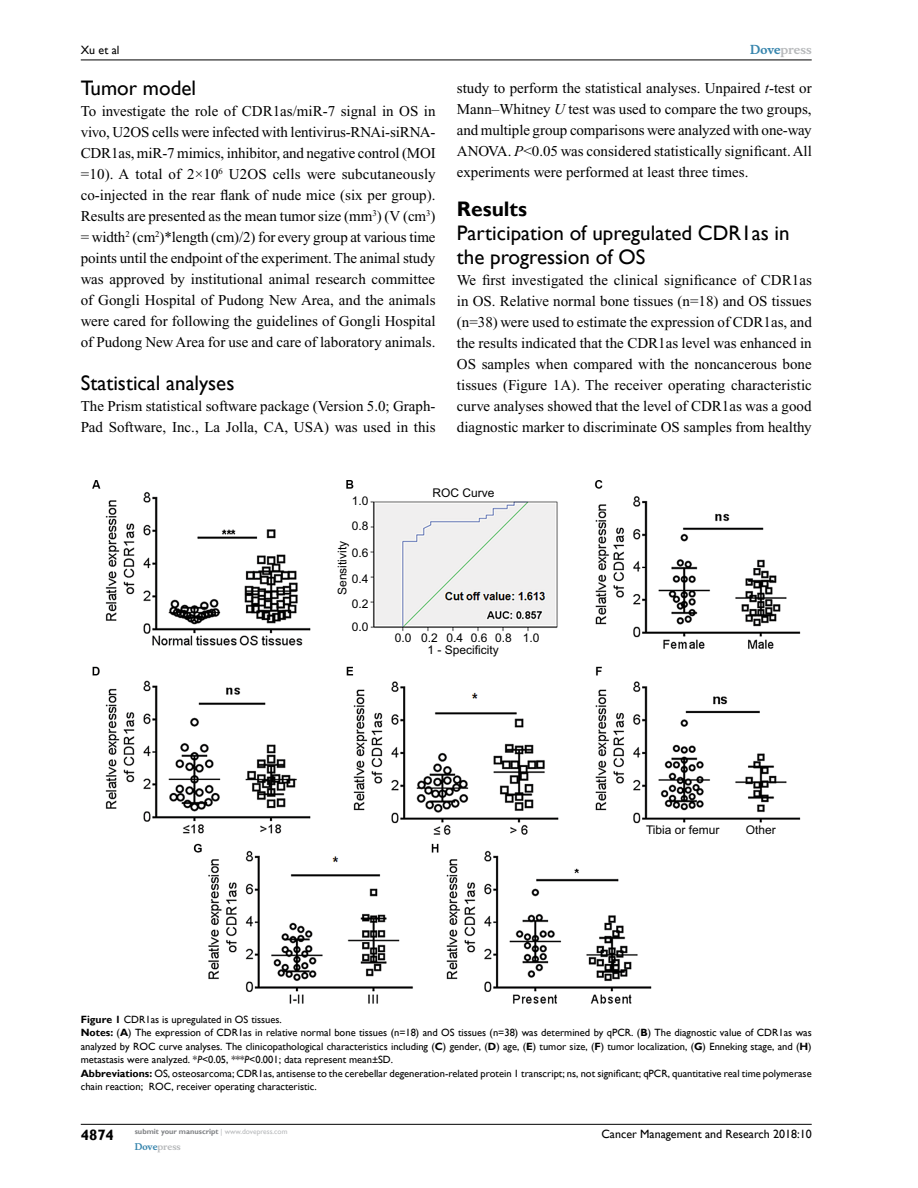
<style>
.page{position:relative;width:918px;height:1188px;background:#fff}
.page>*{position:absolute;margin:0;border:0;box-sizing:border-box;transform-origin:0 0}
.t1{font:21px/24px "Gill Sans";color:#000}
.t2{font:700 21px "Gill Sans";color:#000}
.t3{font:15px/21px "Times New Roman";color:#000;text-align:justify}
.t4{font:700 15px "Gill Sans";color:#000}
.t5{font:12px/12.5px "Arial";color:#000}
.t6{font:12px "Gill Sans";color:#000}
.t7{font:700 12px "Musee";color:#b8babc}
.t8{font:10.5px/13.5px "Gill Sans";color:#000}
.t9{font:700 9px "Musee";color:#b8babc}
.t10{font:700 7.5px "Gill Sans";color:#808285}
.s1{color:#3785ad}
.s2{font-style:italic}
.s3{font-weight:700}
.s4{font-weight:400;color:#b8babc}
</style>
<div class="page">
<hr style="left:81px;top:1124px;width:731px;height:1px;background:#000">
<hr style="left:81px;top:60px;width:731px;height:1px;background:#000">
<img style="left:92px;top:480px;width:708px;height:523px">
<div style="left:641px;top:823px;width:141px;height:16px;background:#fff"></div>
<p class="t6" style="left:81px;top:43px;width:40px">Xu et al</p>
<h1 class="t1" style="left:81px;top:77px;width:117px">Tumor model</h1>
<p class="t3" style="left:81px;top:101px;width:356px">To investigate the role of CDR1as/miR-7 signal in OS in vivo, U2OS cells were infected with lentivirus-RNAi-siRNA-CDR1as, miR-7 mimics, inhibitor, and negative control (MOI =10). A total of 2×10<sup>6</sup> U2OS cells were subcutaneously co-injected in the rear flank of nude mice (six per group).<br>Results are presented as the mean tumor size (mm<sup>3</sup>) (V (cm<sup>3</sup>) = width<sup>2</sup> (cm<sup>2</sup>)*length (cm)/2) for every group at various time points until the endpoint of the experiment. The animal study was approved by institutional animal research committee of Gongli Hospital of Pudong New Area, and the animals were cared for following the guidelines of Gongli Hospital of Pudong New Area for use and care of laboratory animals.</p>
<h1 class="t1" style="left:81px;top:371px;width:155px">Statistical analyses</h1>
<p class="t3" style="left:81px;top:395px;width:356px">The Prism statistical software package (Version 5.0; Graph-<br>Pad Software, Inc., La Jolla, CA, USA) was used in this</p>
<p class="t7" style="left:750px;top:43px;width:63px"><span class="s1">Dove</span>press</p>
<p class="t3" style="left:457px;top:77px;width:357px">study to perform the statistical analyses. Unpaired <span class="s2">t</span>-test or Mann–Whitney <span class="s2">U</span> test was used to compare the two groups, and multiple group comparisons were analyzed with one-way ANOVA. <span class="s2">P</span>&lt;0.05 was considered statistically significant. All experiments were performed at least three times.</p>
<h1 class="t2" style="left:457px;top:196px;width:72px">Results</h1>
<h1 class="t1" style="left:457px;top:221px;width:334px">Participation of upregulated CDR1as in the progression of OS</h1>
<p class="t3" style="left:457px;top:269px;width:357px">We first investigated the clinical significance of CDR1as in OS. Relative normal bone tissues (n=18) and OS tissues (n=38) were used to estimate the expression of CDR1as, and the results indicated that the CDR1as level was enhanced in OS samples when compared with the noncancerous bone tissues (Figure 1A). The receiver operating characteristic curve analyses showed that the level of CDR1as was a good diagnostic marker to discriminate OS samples from healthy</p>
<p class="t5" style="left:352px;top:495px;width:18px">1.0</p>
<p class="t5" style="left:352px;top:520px;width:18px">0.8</p>
<p class="t5" style="left:336px;top:595px;width:56px;rotate:-90deg">Sensitivity</p>
<p class="t5" style="left:352px;top:547px;width:18px">0.6</p>
<p class="t5" style="left:352px;top:572px;width:18px">0.4</p>
<p class="t5" style="left:352px;top:597px;width:18px">0.2</p>
<p class="t5" style="left:352px;top:620px;width:18px">0.0</p>
<p class="t5" style="left:433px;top:486px;width:64px">ROC Curve</p>
<p class="t5" style="left:427px;top:631px;width:73px;text-indent:-33px">0.0 0.2 0.4 0.6<br>1 - Specificity</p>
<p class="t5" style="left:495px;top:631px;width:46px">0.8 1.0</p>
<p class="t5" style="left:646px;top:823px;width:75px">Tibia or femur</p>
<p class="t5" style="left:746px;top:823px;width:32px">Other</p>
<p class="t8" style="left:81px;top:1013px;width:732px"><span class="s3">Figure 1</span> CDR1as is upregulated in OS tissues.<br><span class="s3">Notes:</span> (<span class="s3">A</span>) The expression of CDR1as in relative normal bone tissues (n=18) and OS tissues (n=38) was determined by qPCR. (<span class="s3">B</span>) The diagnostic value of CDR1as was analyzed by ROC curve analyses. The clinicopathological characteristics including (<span class="s3">C</span>) gender, (<span class="s3">D</span>) age, (<span class="s3">E</span>) tumor size, (<span class="s3">F</span>) tumor localization, (<span class="s3">G</span>) Enneking stage, and (<span class="s3">H</span>) metastasis were analyzed. *<span class="s2">P</span>&lt;0.05, ***<span class="s2">P</span>&lt;0.001; data represent mean±SD.<br><span class="s3">Abbreviations:</span> OS, osteosarcoma; CDR1as, antisense to the cerebellar degeneration-related protein 1 transcript; ns, not significant; qPCR, quantitative real time polymerase chain reaction; ROC, receiver operating characteristic.</p>
<p class="t4" style="left:81px;top:1126px;width:35px">4874</p>
<p class="t10" style="left:135px;top:1127px;width:154px">submit your manuscript <span class="s4">| www.dovepress.com</span></p>
<p class="t9" style="left:135px;top:1141px;width:48px"><span class="s1">Dove</span>press</p>
<p class="t6" style="left:601px;top:1127px;width:212px">Cancer Management and Research 2018:10</p>
</div>
